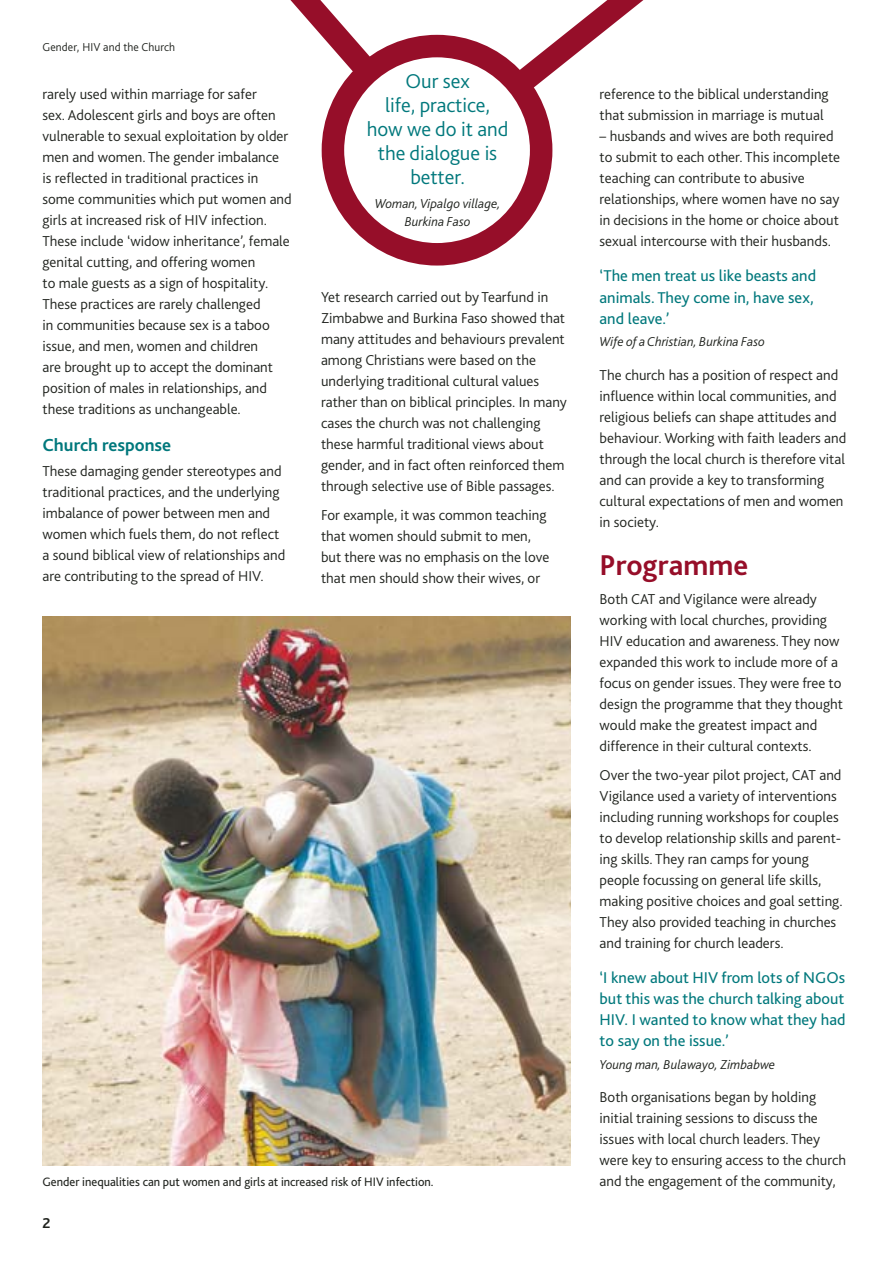
<style>
.page{position:relative;width:893px;height:1263px;background:#fff}
.page>*{position:absolute;margin:0;border:0;box-sizing:border-box;transform-origin:0 0}
.t1{font:700 30px "Bliss 2";color:#960e29}
.t2{font:300 21px/24px "Bliss 2";letter-spacing:-.005em;color:#00787c;text-align:center}
.t3{font:700 18.3px "Bliss 2";color:#00787c}
.t4{font:16.35px/21.1px "Bliss 2";color:#00787c}
.t5{font:300 15px/21px "Bliss 2";color:#20231e}
.t6{font:700 15px "Bliss 2";color:#20231e}
.t7{font:italic 300 13.5px/18px "Bliss 2";color:#20231e;text-align:center}
.t8{font:12.75px "Bliss 2";color:#20231e}
.t9{font:300 12px "Bliss 2";letter-spacing:.01em;color:#20231e}
</style>
<div class="page">
<svg style="left:290px;top:0;width:354px;height:182px"></svg>
<div style="left:333px;top:46px;width:208px;height:208px;background:#fff;border-radius:50%"></div>
<div style="left:322px;top:35px;width:230px;height:231px;border:22px solid #960e29;border-radius:50%"></div>
<img style="left:42px;top:616px;width:528px;height:549px">
<p class="t9" style="left:42px;top:42px;width:134px">Gender, HIV and the Church</p>
<p class="t5" style="left:42px;top:85px;width:251px">rarely used within marriage for safer<br>sex. Adolescent girls and boys are often vulnerable to sexual exploitation by older men and women. The gender imbalance is reflected in traditional practices in some communities which put women and girls at increased risk of HIV infection.<br>These include ‘widow inheritance’, female genital cutting, and offering women<br>to male guests as a sign of hospitality.<br>These practices are rarely challenged<br>in communities because sex is a taboo issue, and men, women and children<br>are brought up to accept the dominant position of males in relationships, and these traditions as unchangeable.</p>
<p class="t3" style="left:42px;top:438px;width:130px">Church response</p>
<p class="t5" style="left:42px;top:462px;width:244px">These damaging gender stereotypes and traditional practices, and the underlying imbalance of power between men and women which fuels them, do not reflect a sound biblical view of relationships and are contributing to the spread of HIV.</p>
<h2 class="t2" style="left:367px;top:71px;width:143px">Our sex<br>life, practice, how we do it and the dialogue is better.</h2>
<p class="t7" style="left:375px;top:196px;width:127px">Woman, Vipalgo village,<br>Burkina Faso</p>
<p class="t5" style="left:321px;top:288px;width:247px">Yet research carried out by Tearfund in Zimbabwe and Burkina Faso showed that many attitudes and behaviours prevalent among Christians were based on the underlying traditional cultural values rather than on biblical principles. In many cases the church was not challenging these harmful traditional views about gender, and in fact often reinforced them through selective use of Bible passages.</p>
<p class="t5" style="left:321px;top:506px;width:230px">For example, it was common teaching that women should submit to men, but there was no emphasis on the love that men should show their wives, or</p>
<p class="t8" style="left:42px;top:1177px;width:393px">Gender inequalities can put women and girls at increased risk of HIV infection.</p>
<p class="t6" style="left:42px;top:1217px;width:10px">2</p>
<p class="t5" style="left:599px;top:85px;width:231px">reference to the biblical understanding that submission in marriage is mutual</p>
<p class="t5" style="left:599px;top:127px;width:242px">– husbands and wives are both required to submit to each other. This incomplete teaching can contribute to abusive relationships, where women have no say in decisions in the home or choice about sexual intercourse with their husbands.</p>
<p class="t4" style="left:599px;top:267px;width:218px">‘The men treat us like beasts and animals. They come in, have sex, and leave.’</p>
<p class="t7" style="left:599px;top:334px;width:167px">Wife of a Christian, Burkina Faso</p>
<p class="t5" style="left:599px;top:366px;width:248px">The church has a position of respect and influence within local communities, and religious beliefs can shape attitudes and behaviour. Working with faith leaders and through the local church is therefore vital and can provide a key to transforming cultural expectations of men and women in society.</p>
<h1 class="t1" style="left:599px;top:553px;width:150px">Programme</h1>
<p class="t5" style="left:599px;top:590px;width:245px">Both CAT and Vigilance were already working with local churches, providing HIV education and awareness. They now expanded this work to include more of a focus on gender issues. They were free to design the programme that they thought would make the greatest impact and difference in their cultural contexts.</p>
<p class="t5" style="left:599px;top:766px;width:244px">Over the two-year pilot project, CAT and Vigilance used a variety of interventions including running workshops for couples to develop relationship skills and parent&shy;ing skills. They ran camps for young people focussing on general life skills, making positive choices and goal setting.<br>They also provided teaching in churches and training for church leaders.</p>
<p class="t4" style="left:599px;top:969px;width:247px;text-align:justify">‘I knew about HIV from lots of NGOs but this was the church talking about HIV. I wanted to know what they had to say on the issue.’</p>
<p class="t7" style="left:599px;top:1057px;width:177px">Young man, Bulawayo, Zimbabwe</p>
<p class="t5" style="left:599px;top:1088px;width:248px">Both organisations began by holding initial training sessions to discuss the issues with local church leaders. They were key to ensuring access to the church and the engagement of the community,</p>
</div>
